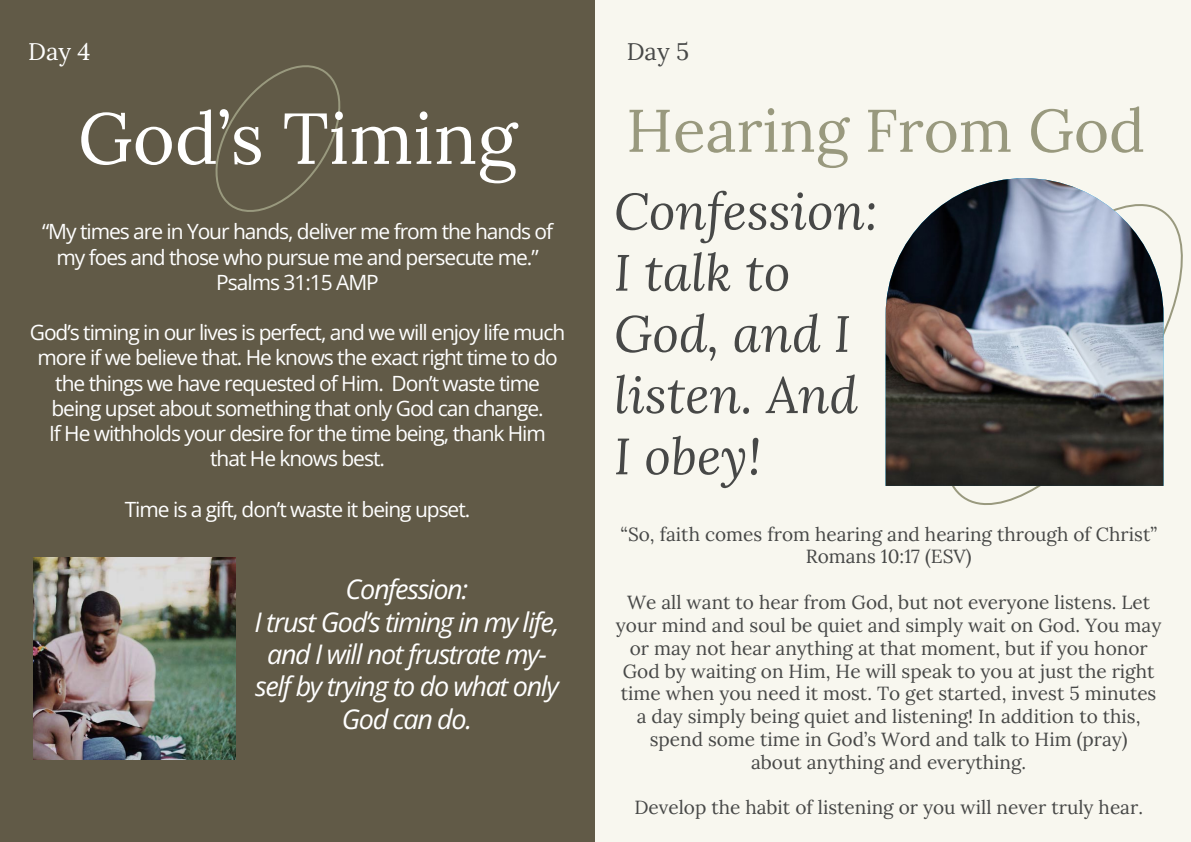
<style>
.page{position:relative;width:1191px;height:842px;background:#fff}
.page>*{position:absolute;margin:0;border:0;box-sizing:border-box;transform-origin:0 0}
.t1{font:72px "Lora";color:#fff}
.t2{font:60px "Lora";color:#99997e}
.t3{font:italic 51px/61.2px "Lora";color:#474847}
.t4{font:italic 27px/32.4px "Open Sans";letter-spacing:-.05em;color:#fff;text-align:center}
.t5{font:24px "Lora";color:#fff}
.t6{font:24px "Lora";color:#484948}
.t7{font:21px/25.2px "Open Sans";letter-spacing:-.05em;color:#fff;text-align:center}
.t8{font:19px/22.8px "Lora";color:#474847;text-align:center}
</style>
<div class="page">
<div style="left:0;top:0;width:595px;height:842px;background:#615a47"></div>
<svg style="left:215px;top:65px;width:126px;height:147px"></svg>
<img style="left:34px;top:557px;width:202px;height:202px">
<div style="left:595px;top:0;width:596px;height:842px;background:#f8f7ef"></div>
<svg style="left:952px;top:210px;width:231px;height:295px"></svg>
<img style="left:885px;top:178px;width:278px;height:308px">
<p class="t5" style="left:28px;top:33px;width:64px">Day 4</p>
<p class="t1" style="left:78px;top:84px;width:441px">God’s Timing</p>
<p class="t7" style="left:42px;top:219px;width:513px">“My times are in Your hands, deliver me from the hands of my foes and those who pursue me and persecute me.”</p>
<p class="t7" style="left:216px;top:269px;width:164px">Psalms 31:15 AMP</p>
<p class="t7" style="left:30px;top:319px;width:537px">God’s timing in our lives is perfect, and we will enjoy life much more if we believe that. He knows the exact right time to do the things we have requested of Him. Don’t waste time</p>
<p class="t7" style="left:51px;top:395px;width:494px">being upset about something that only God can change.</p>
<p class="t7" style="left:49px;top:420px;width:498px">If He withholds your desire for the time being, thank Him</p>
<p class="t7" style="left:210px;top:445px;width:176px">that He knows best.</p>
<p class="t7" style="left:125px;top:496px;width:347px">Time is a gift, don’t waste it being upset.</p>
<p class="t4" style="left:346px;top:572px;width:124px">Confession:</p>
<p class="t4" style="left:254px;top:605px;width:306px">I trust God’s timing in my life, and I will not frustrate my&shy;self by trying to do what only<br>God can do.</p>
<p class="t6" style="left:627px;top:33px;width:64px">Day 5</p>
<p class="t2" style="left:626px;top:85px;width:520px">Hearing From God</p>
<p class="t3" style="left:614px;top:179px;width:265px">Confession:</p>
<p class="t3" style="left:614px;top:241px;width:245px">I talk to<br>God, and I listen. And<br>I obey!</p>
<p class="t8" style="left:620px;top:521px;width:538px">“So, faith comes from hearing and hearing through of Christ”<br>Romans 10:17 (ESV)</p>
<p class="t8" style="left:616px;top:590px;width:547px">We all want to hear from God, but not everyone listens. Let your mind and soul be quiet and simply wait on God. You may or may not hear anything at that moment, but if you honor God by waiting on Him, He will speak to you at just the right time when you need it most. To get started, invest 5 minutes a day simply being quiet and listening! In addition to this, spend some time in God’s Word and talk to Him (pray)</p>
<p class="t8" style="left:751px;top:749px;width:277px">about anything and everything.</p>
<p class="t8" style="left:634px;top:795px;width:510px">Develop the habit of listening or you will never truly hear.</p>
</div>
